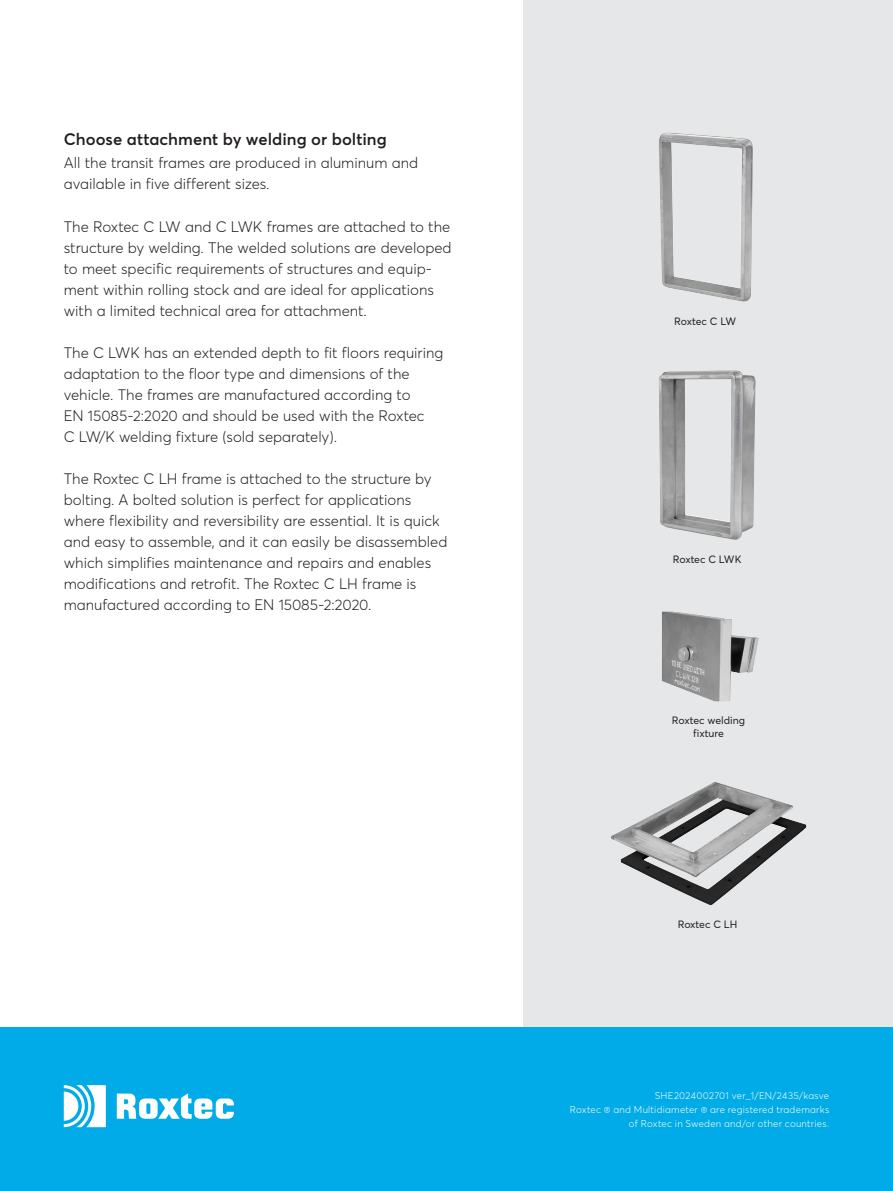
<style>
.page{position:relative;width:893px;height:1191px;background:#fff}
.page>*{position:absolute;margin:0;border:0;box-sizing:border-box;transform-origin:0 0}
.PROD_SHEET_HeadingBody{font:600 16.5px "Averta";letter-spacing:.005em;color:#231f20}
.PROD_SHEET_Body{font:300 15px/21px "Averta";color:#231f20}
.PROD_SHEET_Caption{font:10.5px/12.8px "Averta";color:#231f20;text-align:center}
.PROD_SHEET_ArtNo_EN{font:300 9.75px/14.2px "Averta";letter-spacing:.025em;color:#fff;text-align:right}
</style>
<div class="page">
<div style="left:523px;top:0;width:370px;height:1095px;background:#e6e7e9"></div>
<div style="left:0;top:1027px;width:893px;height:164px;background:#00abe7"></div>
<svg style="left:117px;top:1093px;width:117px;height:25px"></svg>
<svg style="left:64px;top:1085px;width:42px;height:42px"></svg>
<img style="left:659px;top:133px;width:94px;height:169px">
<img style="left:662px;top:611px;width:97px;height:90px">
<img style="left:611px;top:782px;width:195px;height:123px">
<img style="left:659px;top:370px;width:97px;height:170px">
<p class="PROD_SHEET_HeadingBody" style="left:64px;top:129px;width:324px">Choose attachment by welding or bolting</p>
<p class="PROD_SHEET_Body" style="left:64px;top:153px;width:356px">All the transit frames are produced in aluminum and available in five different sizes.</p>
<p class="PROD_SHEET_Body" style="left:64px;top:216px;width:389px">The Roxtec C LW and C LWK frames are attached to the structure by welding. The welded solutions are developed to meet specific requirements of structures and equip&shy;ment within rolling stock and are ideal for applications with a limited technical area for attachment.</p>
<p class="PROD_SHEET_Body" style="left:64px;top:342px;width:381px">The C LWK has an extended depth to fit floors requiring adaptation to the floor type and dimensions of the vehicle. The frames are manufactured according to<br>EN 15085-2:2020 and should be used with the Roxtec<br>C LW/K welding fixture (sold separately).</p>
<p class="PROD_SHEET_Body" style="left:64px;top:468px;width:385px">The Roxtec C LH frame is attached to the structure by bolting. A bolted solution is perfect for applications where flexibility and reversibility are essential. It is quick and easy to assemble, and it can easily be disassembled which simplifies maintenance and repairs and enables modifications and retrofit. The Roxtec C LH frame is manufactured according to EN 15085-2:2020.</p>
<p class="PROD_SHEET_Caption" style="left:674px;top:314px;width:63px">Roxtec C LW</p>
<p class="PROD_SHEET_Caption" style="left:673px;top:553px;width:70px">Roxtec C LWK</p>
<p class="PROD_SHEET_Caption" style="left:672px;top:714px;width:75px">Roxtec welding fixture</p>
<p class="PROD_SHEET_Caption" style="left:678px;top:918px;width:61px">Roxtec C LH</p>
<p class="PROD_SHEET_ArtNo_EN" style="left:655px;top:1088px;width:176px">SHE2024002701 ver_1/EN/2435/kasve</p>
<p class="PROD_SHEET_ArtNo_EN" style="left:570px;top:1102px;width:261px">Roxtec ® and Multidiameter ® are registered trademarks of Roxtec in Sweden and/or other countries.</p>
</div>
